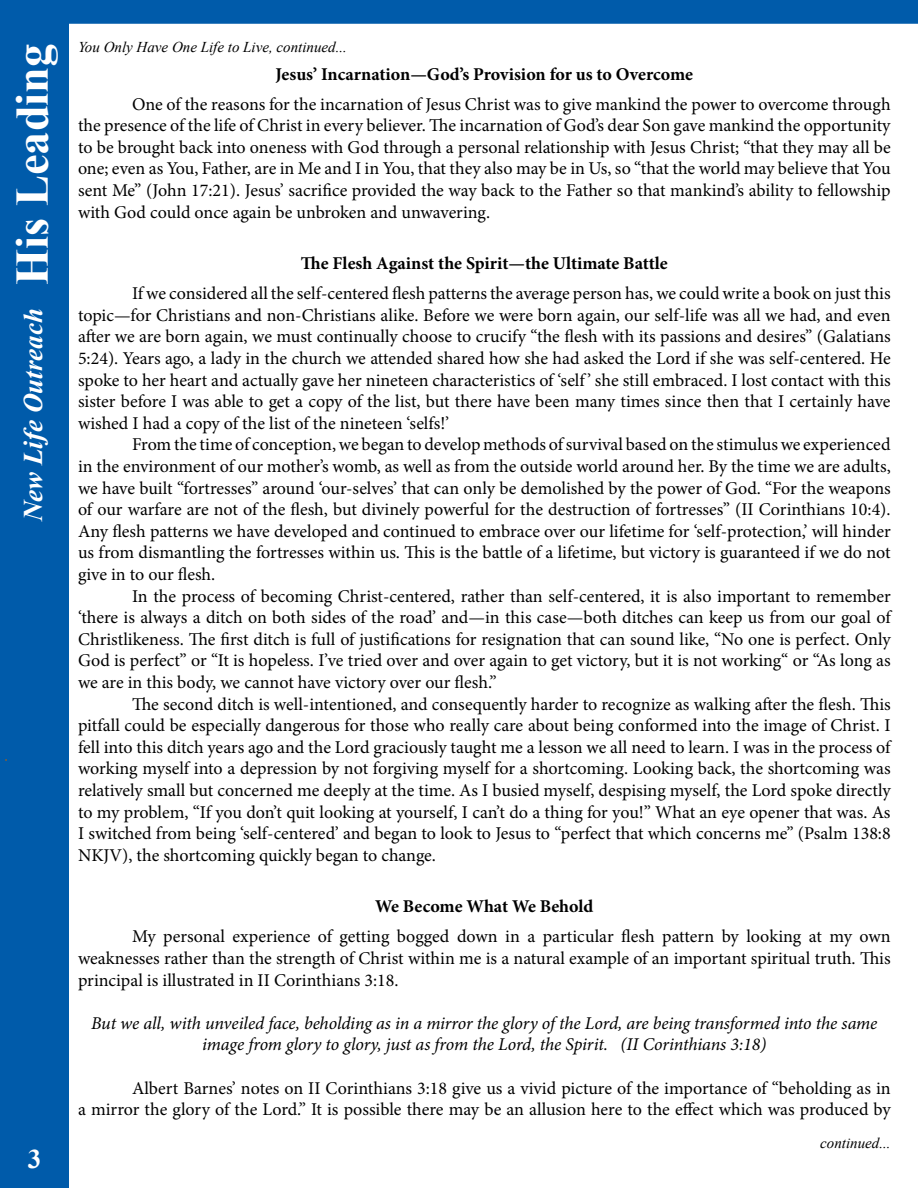
<style>
.page{position:relative;width:918px;height:1188px;background:#fff}
.page>*{position:absolute;margin:0;border:0;box-sizing:border-box;transform-origin:0 0}
.t1{font:700 46.5px "Times New Roman";color:#fff}
.t2{font:italic 700 27px "Times New Roman";color:#fff}
.t3{font:700 27px "Times New Roman";color:#fff}
.t4{font:18px/21.6px "Minion Pro";color:#000;text-align:justify}
.t5{font:italic 18px/21.6px "Minion Pro";letter-spacing:-.01em;color:#000;text-align:center}
.t6{font:700 18px "Minion Pro";color:#000}
.t7{font:italic 15px "Times New Roman";color:#000}
</style>
<div class="page">
<div style="left:1px;top:1px;width:916px;height:22px;background:#005baa"></div>
<div style="left:0;top:0;width:918px;height:24px;border:2px solid #005baa"></div>
<div style="left:1px;top:1px;width:67px;height:1186px;background:#005baa"></div>
<div style="left:0;top:0;width:69px;height:1188px;border:2px solid #005baa"></div>
<h1 class="t1" style="left:-1px;top:285px;width:243px;rotate:-90deg">His Leading</h1>
<h2 class="t2" style="left:14px;top:521px;width:214px;rotate:-90deg">New Life Outreach</h2>
<h2 class="t3" style="left:28px;top:1139px;width:15px">3</h2>
<p class="t7" style="left:78px;top:37px;width:271px">You Only Have One Life to Live, continued...</p>
<p class="t6" style="left:276px;top:61px;width:419px">Jesus’ Incarnation—God’s Provision for us to Overcome</p>
<p class="t4" style="left:78px;top:93px;width:814px;text-indent:54px">One of the reasons for the incarnation of Jesus Christ was to give mankind the power to overcome through the presence of the life of Christ in every believer. The incarnation of God’s dear Son gave mankind the opportunity to be brought back into oneness with God through a personal relationship with Jesus Christ; “that they may all be one; even as You, Father, are in Me and I in You, that they also may be in Us, so “that the world may believe that You sent Me” (John 17:21). Jesus’ sacrifice provided the way back to the Father so that mankind’s ability to fellowship with God could once again be unbroken and unwavering.</p>
<p class="t6" style="left:301px;top:251px;width:368px">The Flesh Against the Spirit—the Ultimate Battle</p>
<p class="t4" style="left:78px;top:283px;width:814px;text-indent:54px">If we considered all the self-centered flesh patterns the average person has, we could write a book on just this topic—for Christians and non-Christians alike. Before we were born again, our self-life was all we had, and even after we are born again, we must continually choose to crucify “the flesh with its passions and desires” (Galatians 5:24). Years ago, a lady in the church we attended shared how she had asked the Lord if she was self-centered. He spoke to her heart and actually gave her nineteen characteristics of ‘self ’ she still embraced. I lost contact with this sister before I was able to get a copy of the list, but there have been many times since then that I certainly have wished I had a copy of the list of the nineteen ‘selfs!’</p>
<p class="t4" style="left:78px;top:434px;width:814px;text-indent:54px">From the time of conception, we began to develop methods of survival based on the stimulus we experienced in the environment of our mother’s womb, as well as from the outside world around her. By the time we are adults, we have built “fortresses” around ‘our-selves’ that can only be demolished by the power of God. “For the weapons of our warfare are not of the flesh, but divinely powerful for the destruction of fortresses” (II Corinthians 10:4).<br>Any flesh patterns we have developed and continued to embrace over our lifetime for ‘self-protection,’ will hinder us from dismantling the fortresses within us. This is the battle of a lifetime, but victory is guaranteed if we do not give in to our flesh.</p>
<p class="t4" style="left:78px;top:585px;width:814px;text-indent:54px">In the process of becoming Christ-centered, rather than self-centered, it is also important to remember ‘there is always a ditch on both sides of the road’ and—in this case—both ditches can keep us from our goal of Christlikeness. The first ditch is full of justifications for resignation that can sound like, “No one is perfect. Only God is perfect” or “It is hopeless. I’ve tried over and over again to get victory, but it is not working“ or “As long as we are in this body, we cannot have victory over our flesh.”</p>
<p class="t4" style="left:78px;top:693px;width:814px;text-indent:54px">The second ditch is well-intentioned, and consequently harder to recognize as walking after the flesh. This pitfall could be especially dangerous for those who really care about being conformed into the image of Christ. I fell into this ditch years ago and the Lord graciously taught me a lesson we all need to learn. I was in the process of working myself into a depression by not forgiving myself for a shortcoming. Looking back, the shortcoming was relatively small but concerned me deeply at the time. As I busied myself, despising myself, the Lord spoke directly to my problem, “If you don’t quit looking at yourself, I can’t do a thing for you!” What an eye opener that was. As I switched from being ‘self-centered’ and began to look to Jesus to “perfect that which concerns me” (Psalm 138:8<br>NKJV), the shortcoming quickly began to change.</p>
<p class="t6" style="left:375px;top:894px;width:220px">We Become What We Behold</p>
<p class="t4" style="left:78px;top:926px;width:814px;text-indent:54px">My personal experience of getting bogged down in a particular flesh pattern by looking at my own weaknesses rather than the strength of Christ within me is a natural example of an important spiritual truth. This principal is illustrated in II Corinthians 3:18.</p>
<p class="t5" style="left:91px;top:1012px;width:788px">But we all, with unveiled face, beholding as in a mirror the glory of the Lord, are being transformed into the same image from glory to glory, just as from the Lord, the Spirit. (II Corinthians 3:18)</p>
<p class="t4" style="left:78px;top:1077px;width:814px;text-align:right">Albert Barnes’ notes on II Corinthians 3:18 give us a vivid picture of the importance of “beholding as in<br>a mirror the glory of the Lord.” It is possible there may be an allusion here to the effect which was produced by</p>
<p class="t7" style="left:820px;top:1133px;width:72px">continued...</p>
</div>
